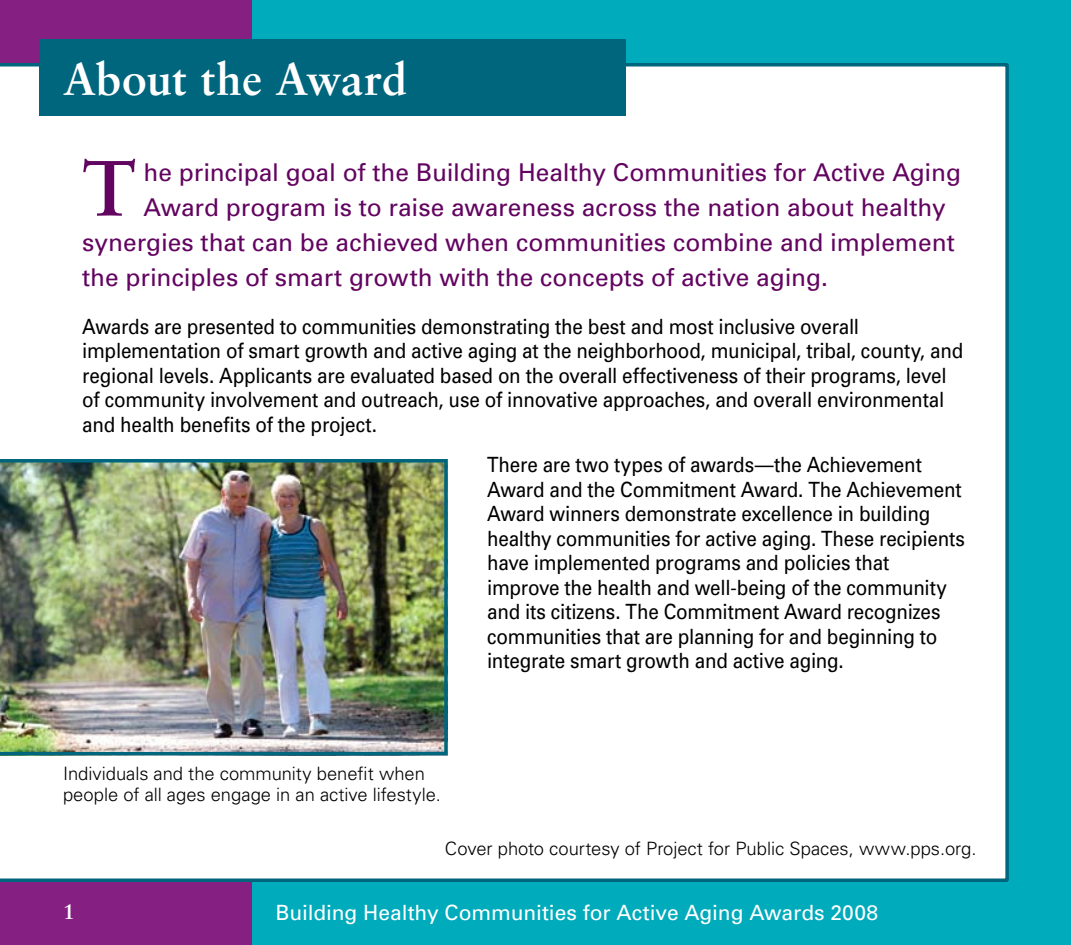
<style>
.page{position:relative;width:1071px;height:945px;background:#00abbc}
.page>*{position:absolute;margin:0;border:0;box-sizing:border-box;transform-origin:0 0}
.Opening_para{font:700 78.4px "Sabon";color:#620460;scale:.95 1}
.Header_left{font:700 45.5px "Sabon";letter-spacing:-.005em;color:#fff}
.Opening_para-2{font:24.5px "Univers";letter-spacing:-.005em;color:#620460}
.body{font:21px/24.5px "Univers";letter-spacing:-.01em;color:#000;scale:.9 1}
.t1{font:21px "Univers";letter-spacing:-.005em;color:#fff}
.t2{font:700 21px "Sabon";color:#fff}
.t3{font:300 18.38px/21px "Univers";color:#000}
</style>
<div class="page">
<div style="left:0;top:0;width:252px;height:945px;background:#851f82"></div>
<div style="left:0;top:63px;width:1009px;height:819px;background:#fff"></div>
<div style="left:39px;top:39px;width:587px;height:77px;background:#00667e"></div>
<img style="left:0;top:459px;width:448px;height:296px">
<p class="Header_left" style="left:71px;top:44px;width:346px">About the Award</p>
<p class="Header_left" style="left:63px;top:51px;width:346px">About the Award</p>
<p class="Opening_para" style="left:82px;top:140px;width:58px">T</p>
<p class="Opening_para-2" style="left:144px;top:157px;width:819px">he principal goal of the Building Healthy Communities for Active Aging</p>
<p class="Opening_para-2" style="left:144px;top:192px;width:804px">Award program is to raise awareness across the nation about healthy</p>
<p class="Opening_para-2" style="left:82px;top:227px;width:874px">synergies that can be achieved when communities combine and implement</p>
<p class="Opening_para-2" style="left:82px;top:262px;width:747px">the principles of smart growth with the concepts of active aging.</p>
<p class="body" style="left:82px;top:314px;width:980px">Awards are presented to communities demonstrating the best and most inclusive overall implementation of smart growth and active aging at the neighborhood, municipal, tribal, county, and regional levels. Applicants are evaluated based on the overall effectiveness of their programs, level of community involvement and outreach, use of innovative approaches, and overall environmental and health benefits of the project.</p>
<p class="body" style="left:487px;top:452px;width:532px">There are two types of awards—the Achievement Award and the Commitment Award. The Achievement Award winners demonstrate excellence in building healthy communities for active aging. These recipients have implemented programs and policies that improve the health and well-being of the community and its citizens. The Commitment Award recognizes communities that are planning for and beginning to integrate smart growth and active aging.</p>
<p class="body" style="left:808px;top:602px;width:135px">Winner photo</p>
<p class="t3" style="left:63px;top:762px;width:379px">Individuals and the community benefit when people of all ages engage in an active lifestyle.</p>
<p class="t2" style="left:63px;top:899px;width:13px">1</p>
<p class="t3" style="left:445px;top:838px;width:533px">Cover photo courtesy of Project for Public Spaces, www.pps.org.</p>
<p class="t1" style="left:276px;top:899px;width:604px">Building Healthy Communities for Active Aging Awards 2008</p>
</div>
